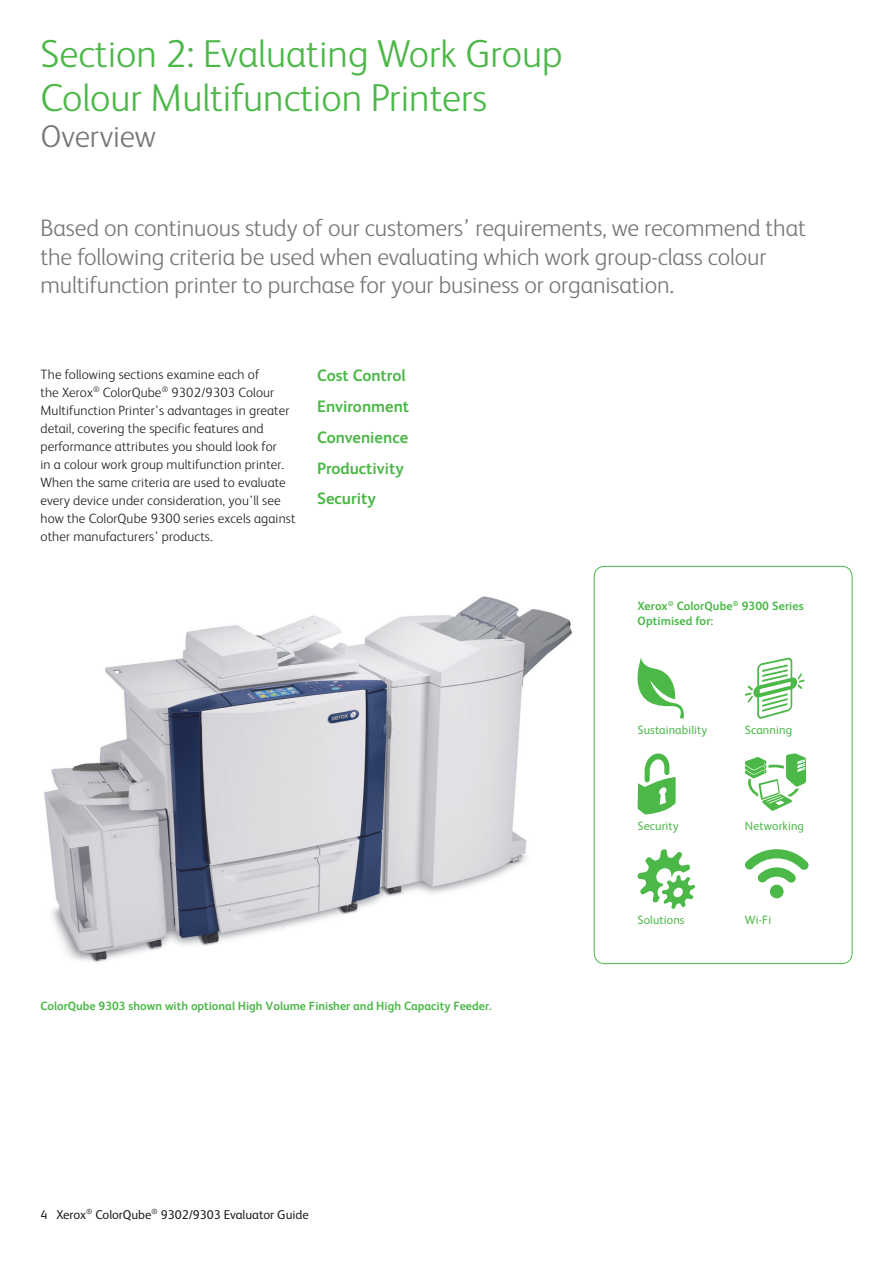
<style>
.page{position:relative;width:893px;height:1263px;background:#fff}
.page>*{position:absolute;margin:0;border:0;box-sizing:border-box;transform-origin:0 0}
.t1{font:300 39px/43.5px "Xerox Sans";color:#4cb848}
.t2{font:300 31.5px "Xerox Sans";letter-spacing:-.005em;color:#76787b}
.t3{font:300 24px/28.5px "Xerox Sans";letter-spacing:-.005em;color:#76787b}
.t4{font:700 16.5px/30.9px "Xerox Sans";color:#4cb848}
.t5{font:300 13.5px/18px "Xerox Sans";letter-spacing:.01em;color:#231f20}
.t6{font:12.75px "Xerox Sans";color:#231f20}
.t7{font:700 12px/15px "Xerox Sans";color:#4cb848}
.t8{font:12px "Xerox Sans";letter-spacing:.01em;color:#4cb848}
</style>
<div class="page">
<img style="left:44px;top:596px;width:528px;height:366px">
<svg style="left:637px;top:658px;width:47px;height:61px"></svg>
<svg style="left:745px;top:657px;width:59px;height:62px"></svg>
<svg style="left:638px;top:753px;width:38px;height:61px"></svg>
<svg style="left:745px;top:753px;width:61px;height:58px"></svg>
<svg style="left:637px;top:849px;width:58px;height:60px"></svg>
<svg style="left:745px;top:849px;width:64px;height:34px"></svg>
<div style="left:770px;top:885px;width:14px;height:13px;background:#4cb848;border-radius:50%"></div>
<div style="left:594px;top:566px;width:258px;height:398px;border:1px solid #4cb848;border-radius:10px"></div>
<h1 class="t1" style="left:40px;top:30px;width:524px">Section 2: Evaluating Work Group<br>Colour Multifunction Printers</h1>
<h2 class="t2" style="left:40px;top:115px;width:117px">Overview</h2>
<h3 class="t3" style="left:40px;top:213px;width:767px">Based on continuous study of our customers’ requirements, we recommend that the following criteria be used when evaluating which work group-class colour multifunction printer to purchase for your business or organisation.</h3>
<p class="t5" style="left:40px;top:364px;width:257px">The following sections examine each of<br>the Xerox<sup>®</sup> ColorQube<sup>®</sup> 9302/9303 Colour Multifunction Printer’s advantages in greater detail, covering the specific features and performance attributes you should look for<br>in a colour work group multifunction printer.<br>When the same criteria are used to evaluate every device under consideration, you’ll see how the ColorQube 9300 series excels against other manufacturers’ products.</p>
<p class="t4" style="left:317px;top:359px;width:94px">Cost Control<br>Environment<br>Convenience<br>Productivity<br>Security</p>
<p class="t7" style="left:40px;top:997px;width:453px">ColorQube 9303 shown with optional High Volume Finisher and High Capacity Feeder.</p>
<p class="t6" style="left:40px;top:1206px;width:270px">4 Xerox<sup>®</sup> ColorQube<sup>®</sup> 9302/9303 Evaluator Guide</p>
<p class="t7" style="left:638px;top:597px;width:168px">Xerox<sup>®</sup> ColorQube<sup>®</sup> 9300 Series<br>Optimised for:</p>
<p class="t8" style="left:638px;top:722px;width:71px">Sustainability</p>
<p class="t8" style="left:745px;top:722px;width:49px">Scanning</p>
<p class="t8" style="left:638px;top:818px;width:43px">Security</p>
<p class="t8" style="left:745px;top:818px;width:61px">Networking</p>
<p class="t8" style="left:638px;top:912px;width:49px">Solutions</p>
<p class="t8" style="left:745px;top:912px;width:28px">Wi-Fi</p>
</div>
